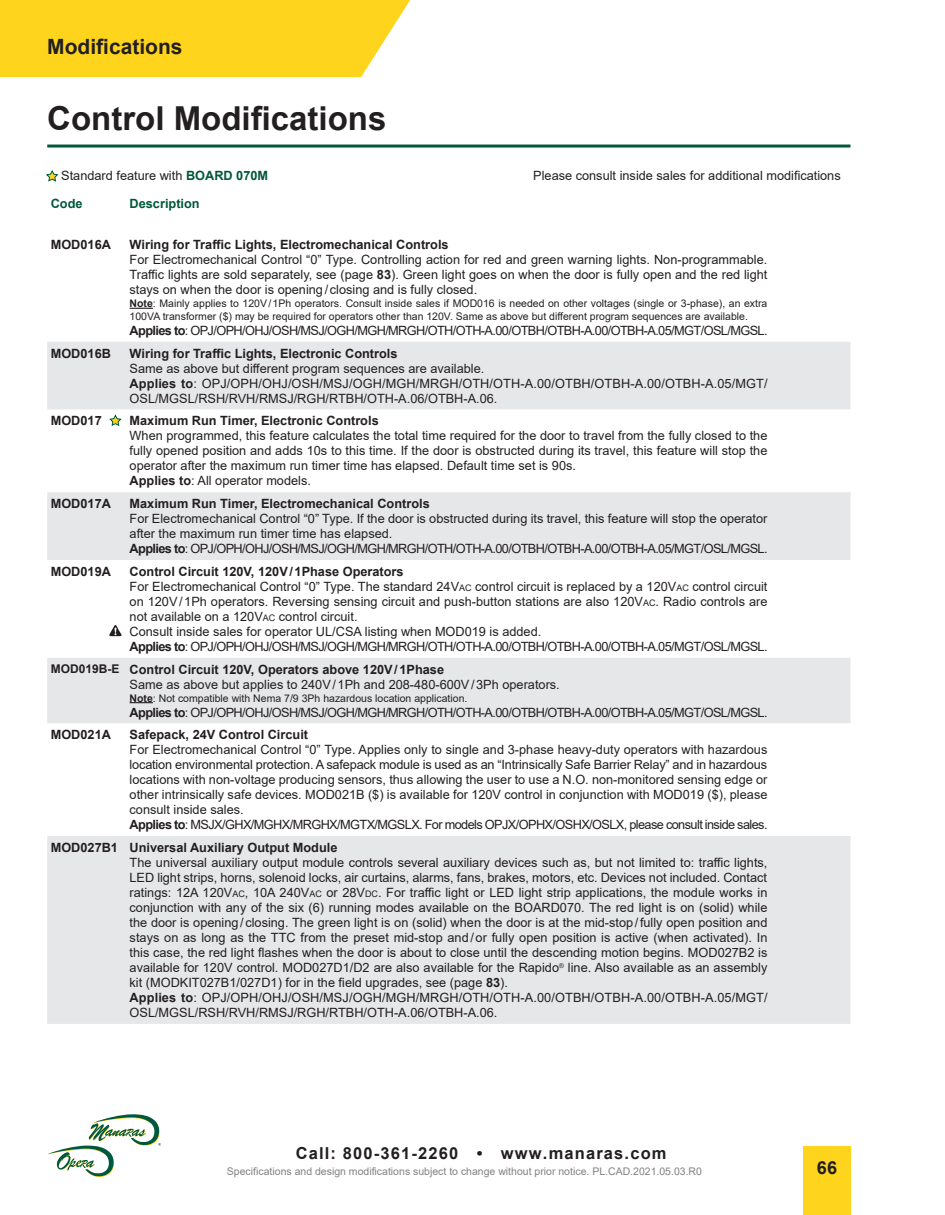
<style>
.page{position:relative;width:945px;height:1215px;background:#fff}
.page>*{position:absolute;margin:0;border:0;box-sizing:border-box;transform-origin:0 0}
.t1{font:700 33px "Arial";color:#231f20}
.t2{font:700 21px "Arial";color:#231f20}
.t3{font:700 18px "Arial";color:#231f20}
.t4{font:700 16.5px "Arial";letter-spacing:.07em;color:#231f20}
.t5{font:12.75px/15px "Arial";color:#231f20}
.t6{font:700 12.75px "Arial";color:#231f20}
.t7{font:12.75px "Arial";letter-spacing:-.045em;color:#231f20}
.t8{font:700 12.75px "Arial";color:#00573c}
.t9{font:10.5px/12.8px "Arial";color:#231f20}
.t10{font:10.5px "Arial";color:#808285}
.s1{font-weight:700;color:#00573c}
.s2{font-weight:700}
.s3{font-size:9px}
.s4{font-weight:700;font-size:12px}
.s5{font-style:inherit}
</style>
<div class="page">
<div style="left:804px;top:1147px;width:47px;height:68px;background:#fed41d"></div>
<hr style="left:47px;top:145px;width:803px;height:3px;background:#00573c">
<div style="left:0;top:0;width:410px;height:77px;background:#fed41d"></div>
<svg style="left:48px;top:1114px;width:113px;height:63px"></svg>
<svg style="left:47px;top:342px;width:803px;height:682px;fill:#e6e7e9"></svg>
<svg style="left:130px;top:308px;width:23px;height:1px"></svg>
<svg style="left:130px;top:702px;width:23px;height:1px"></svg>
<svg style="left:46px;top:170px;width:13px;height:12px"></svg>
<svg style="left:109px;top:415px;width:13px;height:12px"></svg>
<svg style="left:109px;top:625px;width:13px;height:11px"></svg>
<h2 class="t2" style="left:47px;top:31px;width:137px">Modifications</h2>
<h1 class="t1" style="left:47px;top:95px;width:341px">Control Modifications</h1>
<p class="t5" style="left:61px;top:168px;width:208px">Standard feature with <span class="s1">BOARD 070M</span></p>
<p class="t5" style="left:533px;top:168px;width:309px">Please consult inside sales for additional modifications</p>
<p class="t8" style="left:51px;top:194px;width:33px">Code</p>
<p class="t8" style="left:130px;top:194px;width:72px">Description</p>
<p class="t6" style="left:51px;top:236px;width:62px">MOD016A</p>
<p class="t6" style="left:130px;top:236px;width:321px">Wiring for Traffic Lights, Electromechanical Controls</p>
<p class="t5" style="left:130px;top:252px;width:639px;text-align:justify">For Electromechanical Control “0” Type. Controlling action for red and green warning lights. Non-programmable.<br>Traffic lights are sold separately, see (page <span class="s2">83</span>). Green light goes on when the door is fully open and the red light stays on when the door is opening/ closing and is fully closed.</p>
<p class="t9" style="left:130px;top:297px;width:639px"><span class="s2">Note</span>: Mainly applies to 120V/1Ph operators. Consult inside sales if MOD016 is needed on other voltages (single or 3-phase), an extra<br>100VA transformer ($) may be required for operators other than 120V. Same as above but different program sequences are available.</p>
<p class="t7" style="left:130px;top:322px;width:640px"><span class="s2">Applies to</span>: OPJ/OPH/OHJ/OSH/MSJ/OGH/MGH/MRGH/OTH/OTH-A.00/OTBH/OTBH-A.00/OTBH-A.05/MGT/OSL/MGSL.</p>
<p class="t6" style="left:51px;top:344px;width:62px">MOD016B</p>
<p class="t6" style="left:130px;top:344px;width:270px">Wiring for Traffic Lights, Electronic Controls</p>
<p class="t5" style="left:130px;top:361px;width:640px">Same as above but different program sequences are available.<br><span class="s2">Applies to</span>: OPJ/OPH/OHJ/OSH/MSJ/OGH/MGH/MRGH/OTH/OTH-A.00/OTBH/OTBH-A.00/OTBH-A.05/MGT/<br>OSL/MGSL/RSH/RVH/RMSJ/RGH/RTBH/OTH-A.06/OTBH-A.06.</p>
<p class="t6" style="left:51px;top:412px;width:53px">MOD017</p>
<p class="t6" style="left:130px;top:412px;width:251px">Maximum Run Timer, Electronic Controls</p>
<p class="t5" style="left:130px;top:428px;width:639px">When programmed, this feature calculates the total time required for the door to travel from the fully closed to the fully opened position and adds 10s to this time. If the door is obstructed during its travel, this feature will stop the operator after the maximum run timer time has elapsed. Default time set is 90s.<br><span class="s2">Applies to</span>: All operator models.</p>
<p class="t6" style="left:51px;top:495px;width:62px">MOD017A</p>
<p class="t6" style="left:130px;top:495px;width:302px">Maximum Run Timer, Electromechanical Controls</p>
<p class="t5" style="left:130px;top:511px;width:640px">For Electromechanical Control “0” Type. If the door is obstructed during its travel, this feature will stop the operator after the maximum run timer time has elapsed.<br><span class="s2">Applies to</span>: OPJ/OPH/OHJ/OSH/MSJ/OGH/MGH/MRGH/OTH/OTH-A.00/OTBH/OTBH-A.00/OTBH-A.05/MGT/OSL/MGSL.</p>
<p class="t6" style="left:51px;top:563px;width:62px">MOD019A</p>
<p class="t5" style="left:130px;top:564px;width:640px"><span class="s2">Control Circuit 120V, 120V/1Phase Operators<br></span>For Electromechanical Control “0” Type. The standard 24V<span class="s3">AC</span> control circuit is replaced by a 120V<span class="s3">AC</span> control circuit on 120V/1Ph operators. Reversing sensing circuit and push-button stations are also 120V<span class="s3">AC</span>. Radio controls are not available on a 120V<span class="s3">AC</span> control circuit.<br>Consult inside sales for operator UL/CSA listing when MOD019 is added.<br><span class="s2">Applies to</span>: OPJ/OPH/OHJ/OSH/MSJ/OGH/MGH/MRGH/OTH/OTH-A.00/OTBH/OTBH-A.00/OTBH-A.05/MGT/OSL/MGSL.</p>
<p class="t5" style="left:130px;top:662px;width:432px;text-indent:-79px"><span class="s4">MOD019B-E</span> <span class="s2">Control Circuit 120V, Operators above 120V/1Phase<br></span>Same as above but applies to 240V/1Ph and 208-480-600V/3Ph operators.</p>
<p class="t9" style="left:130px;top:691px;width:339px"><span class="s2">Note</span>: Not compatible with Nema 7/9 3Ph hazardous location application.</p>
<p class="t7" style="left:130px;top:703px;width:640px"><span class="s2">Applies to</span>: OPJ/OPH/OHJ/OSH/MSJ/OGH/MGH/MRGH/OTH/OTH-A.00/OTBH/OTBH-A.00/OTBH-A.05/MGT/OSL/MGSL.</p>
<p class="t6" style="left:51px;top:726px;width:62px">MOD021A</p>
<p class="t6" style="left:130px;top:726px;width:180px">Safepack, 24V Control Circuit</p>
<p class="t5" style="left:130px;top:742px;width:640px">For Electromechanical Control “0” Type. Applies only to single and 3-phase heavy-duty operators with hazardous location environmental protection. A safepack module is used as an “Intrinsically Safe Barrier Relay” and in hazardous locations with non-voltage producing sensors, thus allowing the user to use a N.O. non-monitored sensing edge or other intrinsically safe devices. MOD021B ($) is available for 120V control in conjunction with MOD019 ($), please consult inside sales.<br><span class="s2">Applies to</span>: MSJX/GHX/MGHX/MRGHX/MGTX/MGSLX. For models OPJX/OPHX/OSHX/OSLX, please consult inside sales.</p>
<p class="t6" style="left:51px;top:839px;width:288px">MOD027B1 Universal Auxiliary Output Module</p>
<p class="t5" style="left:130px;top:855px;width:640px">The universal auxiliary output module controls several auxiliary devices such as, but not limited to: traffic lights, LED light strips, horns, solenoid locks, air curtains, alarms, fans, brakes, motors, etc. Devices not included. Contact ratings: 12A 120V<span class="s3">AC</span>, 10A 240V<span class="s3">AC</span> or 28V<span class="s3">DC</span>. For traffic light or LED light strip applications, the module works in conjunction with any of the six (6) running modes available on the BOARD070. The red light is on (solid) while the door is opening/closing. The green light is on (solid) when the door is at the mid-stop/fully open position and stays on as long as the TTC from the preset mid-stop and/or fully open position is active (when activated). In this case, the red light flashes when the door is about to close until the descending motion begins. MOD027B2 is available for 120V control. MOD027D1/D2 are also available for the Rapido<sup>®</sup> line. Also available as an assembly kit (MODKIT027B1/027D1) for in the field upgrades, see (page <span class="s2">83</span>).<br><span class="s2">Applies to</span>: OPJ/OPH/OHJ/OSH/MSJ/OGH/MGH/MRGH/OTH/OTH-A.00/OTBH/OTBH-A.00/OTBH-A.05/MGT/ OSL/MGSL/RSH/RVH/RMSJ/RGH/RTBH/OTH-A.06/OTBH-A.06.</p>
<p class="t4" style="left:296px;top:1141px;width:372px">Call: 800-361-2260 • www.manaras.com</p>
<p class="t10" style="left:227px;top:1164px;width:477px">Speci<span class="s5">f</span>ications and design modi<span class="s5">f</span>ications subject to change without prior notice. PL.CAD.2021.05.03.R0</p>
<h3 class="t3" style="left:817px;top:1155px;width:22px">66</h3>
</div>
